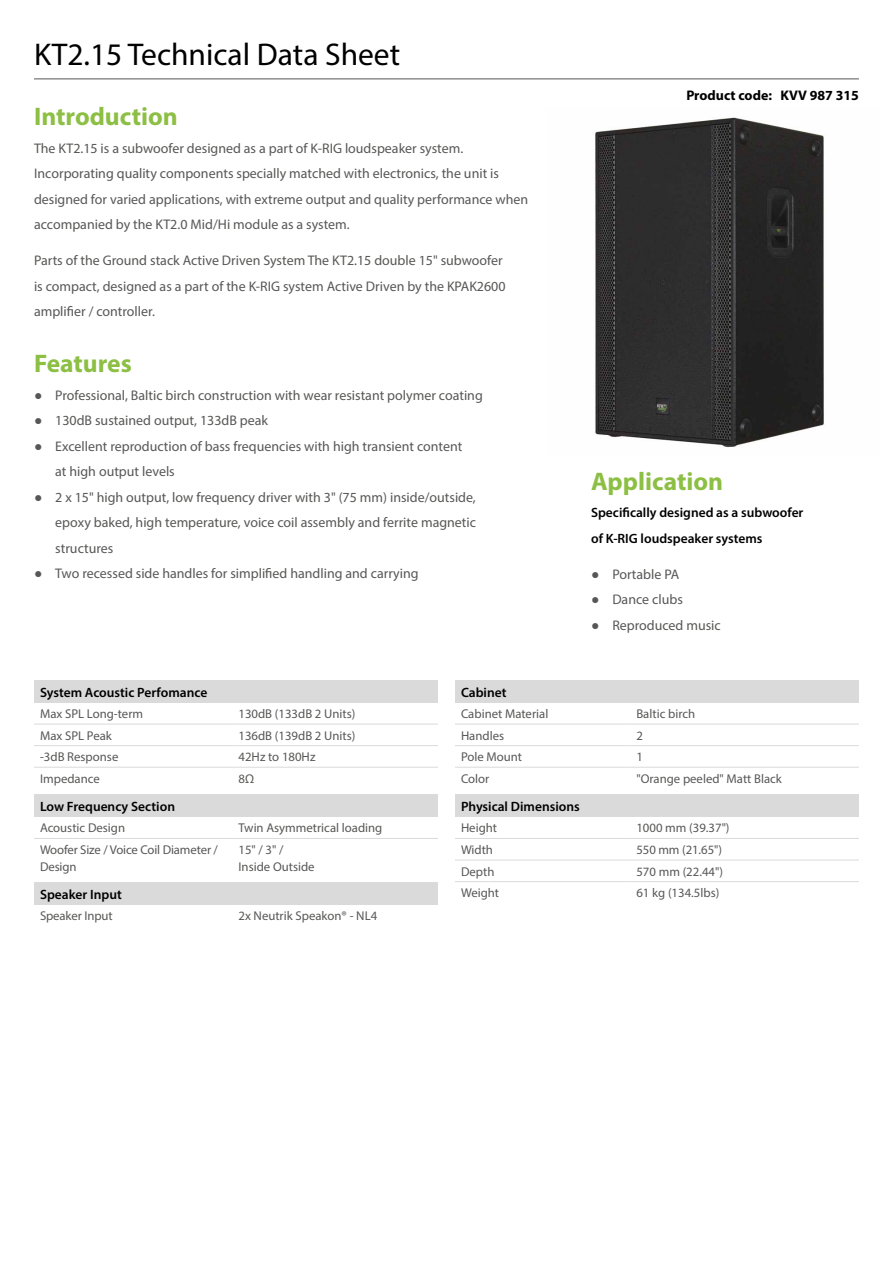
<style>
.page{position:relative;width:893px;height:1263px;background:#fff}
.page>*{position:absolute;margin:0;border:0;box-sizing:border-box;transform-origin:0 0}
.t1{font:31.5px "Myriad Pro";color:#000}
.t2{font:700 25.5px "Myriad Pro";color:#8cbf44}
.t3{font:13.95px/25.5px "Myriad Pro";color:#575756}
.t4{font:700 13.95px "Myriad Pro";color:#000}
.t5{font:600 13.5px/25.5px "Myriad Pro";color:#000}
.t6{font:12.75px/16.5px "Myriad Pro";color:#575756}
.s1{font-family:"Arial"}
</style>
<div class="page">
<img style="left:595px;top:117px;width:229px;height:331px">
<hr style="left:34px;top:79px;width:825px;height:1px;background:#575756">
<div style="left:34px;top:680px;width:404px;height:22px;background:#dadada"></div>
<hr style="left:34px;top:724px;width:198px;height:1px;background:#dadada">
<hr style="left:232px;top:724px;width:206px;height:1px;background:#dadada">
<hr style="left:34px;top:745px;width:198px;height:1px;background:#dadada">
<hr style="left:232px;top:745px;width:206px;height:1px;background:#dadada">
<hr style="left:34px;top:767px;width:198px;height:1px;background:#dadada">
<hr style="left:232px;top:767px;width:206px;height:1px;background:#dadada">
<div style="left:34px;top:795px;width:404px;height:22px;background:#dadada"></div>
<hr style="left:34px;top:838px;width:198px;height:1px;background:#dadada">
<hr style="left:232px;top:838px;width:206px;height:1px;background:#dadada">
<div style="left:34px;top:882px;width:404px;height:23px;background:#dadada"></div>
<div style="left:455px;top:680px;width:404px;height:22px;background:#dadada"></div>
<hr style="left:455px;top:724px;width:175px;height:1px;background:#dadada">
<hr style="left:630px;top:724px;width:229px;height:1px;background:#dadada">
<hr style="left:455px;top:745px;width:175px;height:1px;background:#dadada">
<hr style="left:630px;top:745px;width:229px;height:1px;background:#dadada">
<hr style="left:455px;top:767px;width:175px;height:1px;background:#dadada">
<hr style="left:630px;top:767px;width:229px;height:1px;background:#dadada">
<div style="left:455px;top:795px;width:404px;height:22px;background:#dadada"></div>
<hr style="left:455px;top:838px;width:175px;height:1px;background:#dadada">
<hr style="left:630px;top:838px;width:229px;height:1px;background:#dadada">
<hr style="left:455px;top:860px;width:175px;height:1px;background:#dadada">
<hr style="left:630px;top:860px;width:229px;height:1px;background:#dadada">
<hr style="left:455px;top:881px;width:175px;height:1px;background:#dadada">
<hr style="left:630px;top:881px;width:229px;height:1px;background:#dadada">
<h1 class="t1" style="left:34px;top:35px;width:368px">KT2.15 Technical Data Sheet</h1>
<h2 class="t2" style="left:34px;top:100px;width:145px">Introduction</h2>
<p class="t3" style="left:34px;top:135px;width:496px">The KT2.15 is a subwoofer designed as a part of K-RIG loudspeaker system.<br>Incorporating quality components specially matched with electronics, the unit is designed for varied applications, with extreme output and quality performance when accompanied by the KT2.0 Mid/Hi module as a system.</p>
<p class="t3" style="left:34px;top:248px;width:473px">Parts of the Ground stack Active Driven System The KT2.15 double 15" subwoofer is compact, designed as a part of the K-RIG system Active Driven by the KPAK2600 amplifier / controller.</p>
<h2 class="t2" style="left:34px;top:347px;width:99px">Features</h2>
<p class="t3" style="left:34px;top:382px;width:450px"><span class="s1">●</span> Professional, Baltic birch construction with wear resistant polymer coating</p>
<p class="t3" style="left:34px;top:407px;width:236px"><span class="s1">●</span> 130dB sustained output, 133dB peak</p>
<p class="t3" style="left:55px;top:433px;width:409px;text-indent:-21px"><span class="s1">●</span> Excellent reproduction of bass frequencies with high transient content at high output levels</p>
<p class="t3" style="left:55px;top:484px;width:422px;text-align:justify;text-indent:-21px"><span class="s1">●</span> 2 x 15" high output, low frequency driver with 3" (75 mm) inside/outside, epoxy baked, high temperature, voice coil assembly and ferrite magnetic structures</p>
<p class="t3" style="left:34px;top:560px;width:386px"><span class="s1">●</span> Two recessed side handles for simplified handling and carrying</p>
<p class="t4" style="left:686px;top:86px;width:174px">Product code: KVV 987 315</p>
<h2 class="t2" style="left:591px;top:465px;width:133px">Application</h2>
<p class="t5" style="left:591px;top:500px;width:214px">Specifically designed as a subwoofer of K-RIG loudspeaker systems</p>
<p class="t3" style="left:591px;top:561px;width:90px"><span class="s1">●</span> Portable PA</p>
<p class="t3" style="left:591px;top:587px;width:93px"><span class="s1">●</span> Dance clubs</p>
<p class="t3" style="left:591px;top:612px;width:131px"><span class="s1">●</span> Reproduced music</p>
<p class="t5" style="left:40px;top:679px;width:169px">System Acoustic Perfomance</p>
<p class="t6" style="left:40px;top:705px;width:105px">Max SPL Long-term</p>
<p class="t6" style="left:238px;top:705px;width:118px">130dB (133dB 2 Units)</p>
<p class="t6" style="left:40px;top:727px;width:73px">Max SPL Peak</p>
<p class="t6" style="left:238px;top:727px;width:118px">136dB (139dB 2 Units)</p>
<p class="t6" style="left:40px;top:748px;width:80px">-3dB Response</p>
<p class="t6" style="left:238px;top:748px;width:79px">42Hz to 180Hz</p>
<p class="t6" style="left:40px;top:770px;width:61px">Impedance</p>
<p class="t6" style="left:238px;top:770px;width:17px">8Ω</p>
<p class="t5" style="left:40px;top:793px;width:137px">Low Frequency Section</p>
<p class="t6" style="left:40px;top:820px;width:87px">Acoustic Design</p>
<p class="t6" style="left:238px;top:820px;width:145px">Twin Asymmetrical loading</p>
<p class="t6" style="left:40px;top:841px;width:179px">Woofer Size / Voice Coil Diameter /<br>Design</p>
<p class="t6" style="left:238px;top:841px;width:78px">15" / 3" /<br>Inside Outside</p>
<p class="t5" style="left:40px;top:881px;width:83px">Speaker Input</p>
<p class="t6" style="left:40px;top:907px;width:74px">Speaker Input</p>
<p class="t6" style="left:238px;top:907px;width:140px">2x Neutrik Speakon® - NL4</p>
<p class="t5" style="left:461px;top:679px;width:47px">Cabinet</p>
<p class="t6" style="left:461px;top:705px;width:89px">Cabinet Material</p>
<p class="t6" style="left:636px;top:705px;width:60px">Baltic birch</p>
<p class="t6" style="left:461px;top:727px;width:45px">Handles</p>
<p class="t6" style="left:636px;top:727px;width:8px">2</p>
<p class="t6" style="left:461px;top:748px;width:63px">Pole Mount</p>
<p class="t6" style="left:636px;top:748px;width:8px">1</p>
<p class="t6" style="left:461px;top:770px;width:30px">Color</p>
<p class="t6" style="left:636px;top:770px;width:147px">"Orange peeled" Matt Black</p>
<p class="t5" style="left:461px;top:793px;width:120px">Physical Dimensions</p>
<p class="t6" style="left:461px;top:820px;width:38px">Height</p>
<p class="t6" style="left:636px;top:820px;width:95px">1000 mm (39.37")</p>
<p class="t6" style="left:461px;top:841px;width:34px">Width</p>
<p class="t6" style="left:636px;top:841px;width:87px">550 mm (21.65")</p>
<p class="t6" style="left:461px;top:863px;width:35px">Depth</p>
<p class="t6" style="left:636px;top:863px;width:88px">570 mm (22.44")</p>
<p class="t6" style="left:461px;top:884px;width:40px">Weight</p>
<p class="t6" style="left:636px;top:884px;width:84px">61 kg (134.5lbs)</p>
</div>
